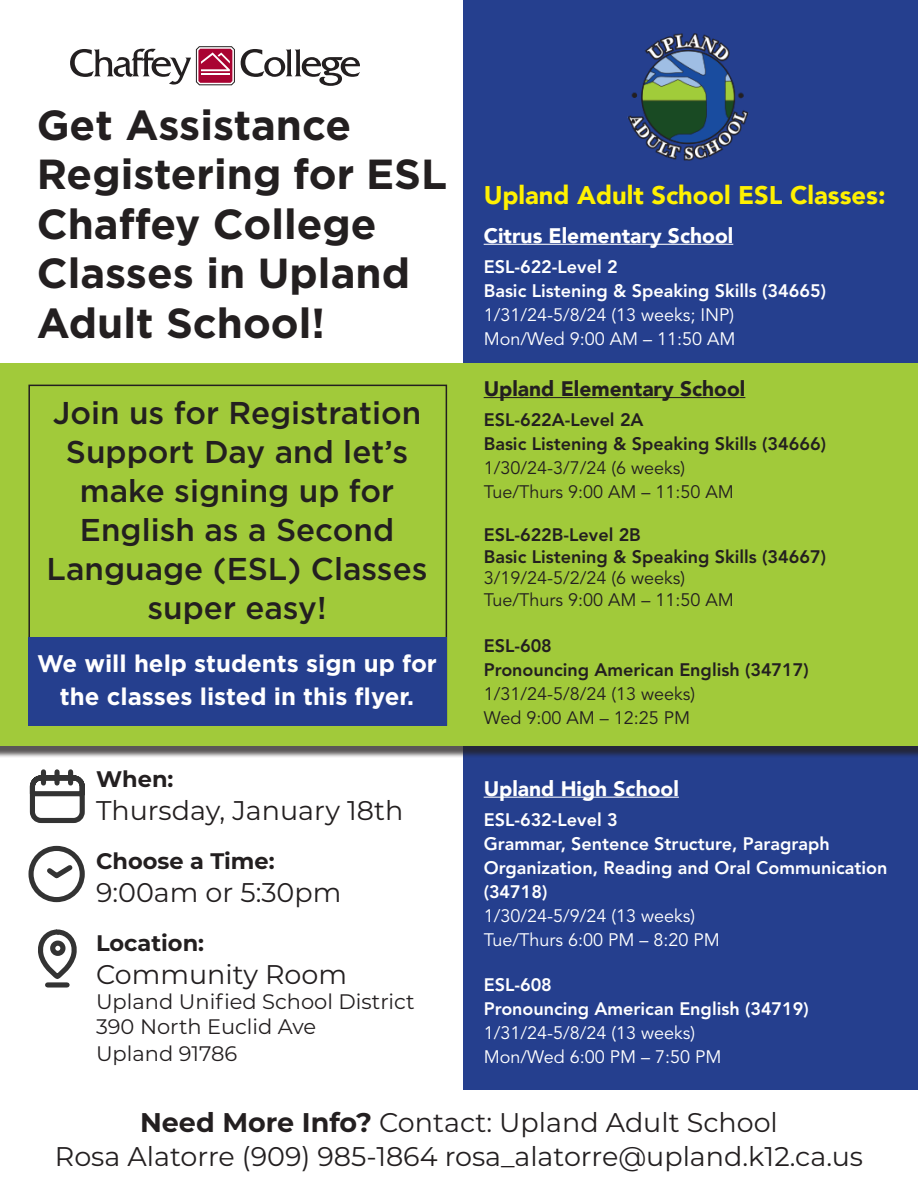
<style>
.page{position:relative;width:918px;height:1188px;background:#fff}
.page>*{position:absolute;margin:0;border:0;box-sizing:border-box;transform-origin:0 0}
.t1{font:700 42px/49.5px "Gotham";color:#231f20}
.t2{font:500 31.5px/39px "Gotham";color:#231f20;text-align:center}
.t3{font:27px "Montserrat";color:#231f20}
.t4{font:900 25.5px "Avenir";color:#fff101}
.t5{font:700 24px/33px "Gotham";color:#fff;text-align:center}
.t6{font:700 22.5px "Montserrat";color:#231f20}
.t7{font:21px "Montserrat";color:#231f20}
.t8{font:900 21px "Avenir";color:#fff}
.t9{font:900 21px "Avenir";color:#231f20}
.t10{font:800 18px/24px "Avenir";color:#fff}
.t11{font:800 18px "Avenir";color:#231f20}
.t12{font:18px "Avenir";color:#fff}
.t13{font:18px "Avenir";color:#231f20}
.s1{font-weight:700}
</style>
<div class="page">
<div style="left:463px;top:0;width:455px;height:1188px;background:#253f8e"></div>
<img style="left:627px;top:34px;width:122px;height:126px">
<div style="left:0;top:366px;width:918px;height:392px;background:#231f20;opacity:.75"></div>
<div style="left:0;top:364px;width:918px;height:382px;background:#a1ca3a"></div>
<hr style="left:484px;top:244px;width:249px;height:1px;background:#fff">
<hr style="left:484px;top:397px;width:261px;height:1px;background:#231f20">
<hr style="left:484px;top:797px;width:195px;height:1px;background:#fff">
<svg style="left:70px;top:46px;width:165px;height:39px"></svg>
<svg style="left:241px;top:49px;width:119px;height:37px"></svg>
<svg style="left:29px;top:769px;width:56px;height:54px"></svg>
<svg style="left:28px;top:845px;width:57px;height:58px"></svg>
<svg style="left:38px;top:929px;width:38px;height:59px"></svg>
<div style="left:28px;top:637px;width:419px;height:89px;background:#253f8e"></div>
<div style="left:0;top:1091px;width:918px;height:97px;background:#fff"></div>
<p class="t1" style="left:37px;top:100px;width:412px">Get Assistance<br>Registering for ESL<br>Chaffey College<br>Classes in Upland<br>Adult School!</p>
<p class="t2" style="left:47px;top:393px;width:383px">Join us for Registration<br>Support Day and let’s make signing up for<br>English as a Second<br>Language (ESL) Classes super easy!</p>
<p class="t5" style="left:37px;top:647px;width:401px">We will help students sign up for the classes listed in this flyer.</p>
<p class="t6" style="left:96px;top:763px;width:79px">When:</p>
<p class="t3" style="left:96px;top:792px;width:309px">Thursday, January 18th</p>
<p class="t6" style="left:96px;top:845px;width:180px">Choose a Time:</p>
<p class="t3" style="left:96px;top:873px;width:247px">9:00am or 5:30pm</p>
<p class="t6" style="left:96px;top:927px;width:110px">Location:</p>
<p class="t3" style="left:96px;top:955px;width:253px">Community Room</p>
<p class="t7" style="left:96px;top:987px;width:320px">Upland Unified School District</p>
<p class="t7" style="left:96px;top:1012px;width:222px">390 North Euclid Ave</p>
<p class="t7" style="left:96px;top:1039px;width:143px">Upland 91786</p>
<p class="t4" style="left:484px;top:173px;width:403px">Upland Adult School ESL Classes:</p>
<p class="t8" style="left:484px;top:217px;width:251px">Citrus Elementary School</p>
<p class="t10" style="left:484px;top:255px;width:135px">ESL-622-Level 2</p>
<p class="t10" style="left:484px;top:279px;width:344px">Basic Listening &amp; Speaking Skills (34665)</p>
<p class="t12" style="left:484px;top:301px;width:252px">1/31/24-5/8/24 (13 weeks; INP)</p>
<p class="t12" style="left:484px;top:325px;width:253px">Mon/Wed 9:00 AM – 11:50 AM</p>
<p class="t9" style="left:484px;top:371px;width:263px">Upland Elementary School</p>
<p class="t11" style="left:484px;top:406px;width:161px">ESL-622A-Level 2A</p>
<p class="t11" style="left:484px;top:430px;width:344px">Basic Listening &amp; Speaking Skills (34666)</p>
<p class="t13" style="left:484px;top:454px;width:203px">1/30/24-3/7/24 (6 weeks)</p>
<p class="t13" style="left:484px;top:478px;width:252px">Tue/Thurs 9:00 AM – 11:50 AM</p>
<p class="t11" style="left:484px;top:522px;width:159px">ESL-622B-Level 2B</p>
<p class="t11" style="left:484px;top:543px;width:344px">Basic Listening &amp; Speaking Skills (34667)</p>
<p class="t13" style="left:484px;top:565px;width:203px">3/19/24-5/2/24 (6 weeks)</p>
<p class="t13" style="left:484px;top:586px;width:252px">Tue/Thurs 9:00 AM – 11:50 AM</p>
<p class="t11" style="left:484px;top:632px;width:70px">ESL-608</p>
<p class="t11" style="left:484px;top:656px;width:327px">Pronouncing American English (34717)</p>
<p class="t13" style="left:484px;top:680px;width:213px">1/31/24-5/8/24 (13 weeks)</p>
<p class="t13" style="left:484px;top:704px;width:208px">Wed 9:00 AM – 12:25 PM</p>
<p class="t8" style="left:484px;top:770px;width:197px">Upland High School</p>
<p class="t10" style="left:484px;top:808px;width:135px">ESL-632-Level 3</p>
<p class="t10" style="left:484px;top:832px;width:405px">Grammar, Sentence Structure, Paragraph<br>Organization, Reading and Oral Communication (34718)</p>
<p class="t12" style="left:484px;top:902px;width:213px">1/30/24-5/9/24 (13 weeks)</p>
<p class="t12" style="left:484px;top:926px;width:238px">Tue/Thurs 6:00 PM – 8:20 PM</p>
<p class="t10" style="left:484px;top:974px;width:70px">ESL-608</p>
<p class="t10" style="left:484px;top:998px;width:327px">Pronouncing American English (34719)</p>
<p class="t12" style="left:484px;top:1020px;width:213px">1/31/24-5/8/24 (13 weeks)</p>
<p class="t12" style="left:484px;top:1044px;width:239px">Mon/Wed 6:00 PM – 7:50 PM</p>
<p class="t3" style="left:140px;top:1104px;width:639px"><span class="s1">Need More Info?</span> Contact: Upland Adult School</p>
<p class="t3" style="left:55px;top:1138px;width:810px">Rosa Alatorre (909) 985-1864 rosa_alatorre@upland.k12.ca.us</p>
</div>
